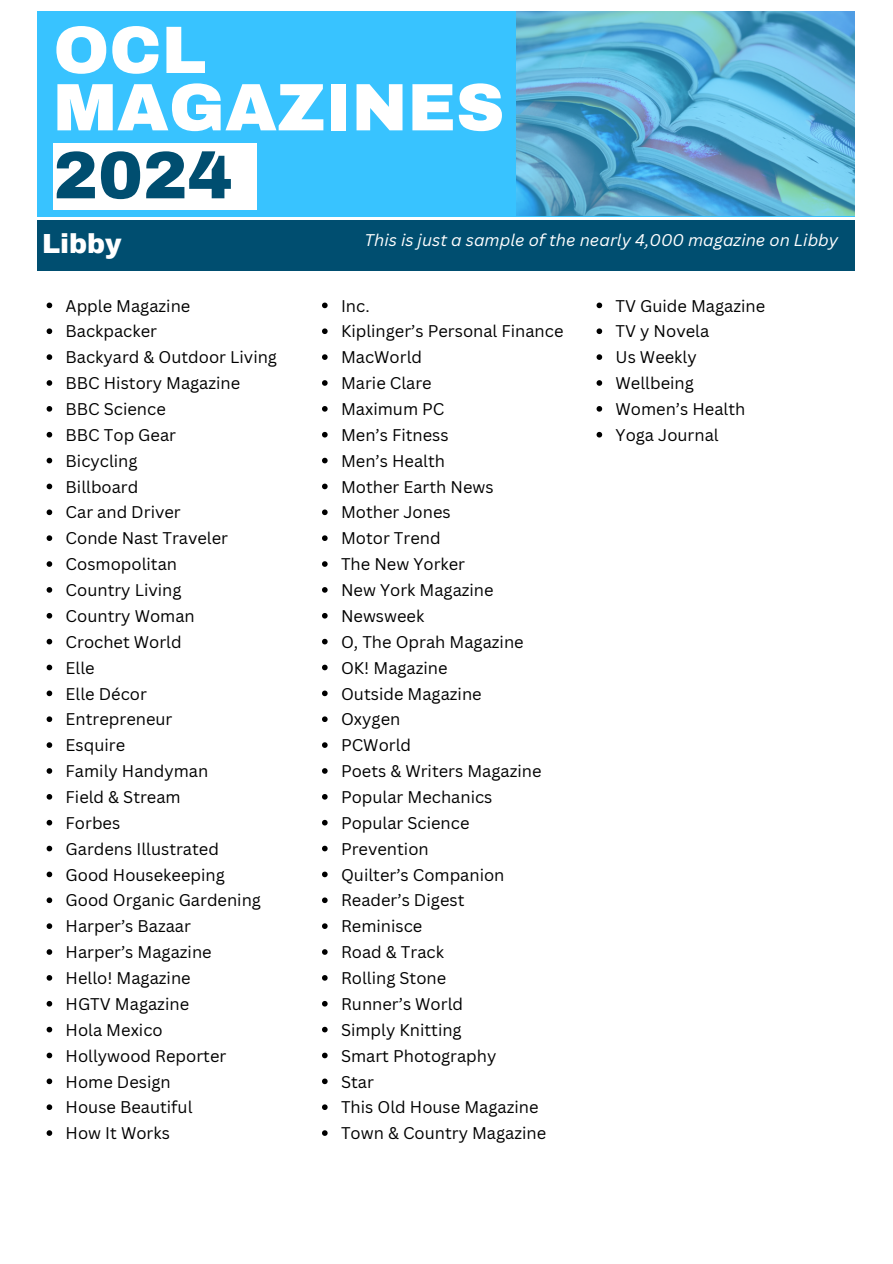
<style>
.page{position:relative;width:893px;height:1264px;background:#fff}
.page>*{position:absolute;margin:0;border:0;box-sizing:border-box;transform-origin:0 0}
.t1{font:900 67.05px "Archivo";color:#fff}
.t2{font:900 67.05px "Archivo";color:#004e70}
.t3{font:900 27px "Archivo";color:#fff}
.t4{font:16.5px "Canva Sans";color:#000}
.t5{font:italic 16.5px "Canva Sans";color:#fff}
</style>
<div class="page">
<div style="left:38px;top:11px;width:817px;height:205px;background:#38c3ff"></div>
<img style="left:516px;top:11px;width:338px;height:205px">
<div style="left:53px;top:143px;width:204px;height:67px;background:#fff"></div>
<div style="left:38px;top:220px;width:817px;height:51px;background:#004e70"></div>
<svg style="left:47px;top:302px;width:5px;height:6px"></svg>
<svg style="left:47px;top:328px;width:5px;height:6px"></svg>
<svg style="left:47px;top:354px;width:5px;height:6px"></svg>
<svg style="left:47px;top:380px;width:5px;height:6px"></svg>
<svg style="left:47px;top:406px;width:5px;height:5px"></svg>
<svg style="left:47px;top:432px;width:5px;height:5px"></svg>
<svg style="left:47px;top:458px;width:5px;height:5px"></svg>
<svg style="left:47px;top:483px;width:5px;height:6px"></svg>
<svg style="left:47px;top:509px;width:5px;height:6px"></svg>
<svg style="left:47px;top:535px;width:5px;height:6px"></svg>
<svg style="left:47px;top:561px;width:5px;height:6px"></svg>
<svg style="left:47px;top:587px;width:5px;height:5px"></svg>
<svg style="left:47px;top:613px;width:5px;height:5px"></svg>
<svg style="left:47px;top:639px;width:5px;height:5px"></svg>
<svg style="left:47px;top:664px;width:5px;height:6px"></svg>
<svg style="left:47px;top:690px;width:5px;height:6px"></svg>
<svg style="left:47px;top:716px;width:5px;height:6px"></svg>
<svg style="left:47px;top:742px;width:5px;height:6px"></svg>
<svg style="left:47px;top:768px;width:5px;height:5px"></svg>
<svg style="left:47px;top:794px;width:5px;height:5px"></svg>
<svg style="left:47px;top:819px;width:5px;height:6px"></svg>
<svg style="left:47px;top:845px;width:5px;height:6px"></svg>
<svg style="left:47px;top:871px;width:5px;height:6px"></svg>
<svg style="left:47px;top:897px;width:5px;height:6px"></svg>
<svg style="left:47px;top:923px;width:5px;height:6px"></svg>
<svg style="left:47px;top:949px;width:5px;height:5px"></svg>
<svg style="left:47px;top:975px;width:5px;height:5px"></svg>
<svg style="left:47px;top:1000px;width:5px;height:6px"></svg>
<svg style="left:47px;top:1026px;width:5px;height:6px"></svg>
<svg style="left:47px;top:1052px;width:5px;height:6px"></svg>
<svg style="left:47px;top:1078px;width:5px;height:6px"></svg>
<svg style="left:47px;top:1104px;width:5px;height:5px"></svg>
<svg style="left:47px;top:1130px;width:5px;height:5px"></svg>
<svg style="left:322px;top:302px;width:5px;height:6px"></svg>
<svg style="left:322px;top:328px;width:5px;height:6px"></svg>
<svg style="left:322px;top:354px;width:5px;height:6px"></svg>
<svg style="left:322px;top:380px;width:5px;height:6px"></svg>
<svg style="left:322px;top:406px;width:5px;height:5px"></svg>
<svg style="left:322px;top:432px;width:5px;height:5px"></svg>
<svg style="left:322px;top:458px;width:5px;height:5px"></svg>
<svg style="left:322px;top:483px;width:5px;height:6px"></svg>
<svg style="left:322px;top:509px;width:5px;height:6px"></svg>
<svg style="left:322px;top:535px;width:5px;height:6px"></svg>
<svg style="left:322px;top:561px;width:5px;height:6px"></svg>
<svg style="left:322px;top:587px;width:5px;height:5px"></svg>
<svg style="left:322px;top:613px;width:5px;height:5px"></svg>
<svg style="left:322px;top:639px;width:5px;height:5px"></svg>
<svg style="left:322px;top:664px;width:5px;height:6px"></svg>
<svg style="left:322px;top:690px;width:5px;height:6px"></svg>
<svg style="left:322px;top:716px;width:5px;height:6px"></svg>
<svg style="left:322px;top:742px;width:5px;height:6px"></svg>
<svg style="left:322px;top:768px;width:5px;height:5px"></svg>
<svg style="left:322px;top:794px;width:5px;height:5px"></svg>
<svg style="left:322px;top:819px;width:5px;height:6px"></svg>
<svg style="left:322px;top:845px;width:5px;height:6px"></svg>
<svg style="left:322px;top:871px;width:5px;height:6px"></svg>
<svg style="left:322px;top:897px;width:5px;height:6px"></svg>
<svg style="left:322px;top:923px;width:5px;height:6px"></svg>
<svg style="left:322px;top:949px;width:5px;height:5px"></svg>
<svg style="left:322px;top:975px;width:5px;height:5px"></svg>
<svg style="left:322px;top:1001px;width:5px;height:5px"></svg>
<svg style="left:322px;top:1026px;width:5px;height:6px"></svg>
<svg style="left:322px;top:1052px;width:5px;height:6px"></svg>
<svg style="left:322px;top:1078px;width:5px;height:6px"></svg>
<svg style="left:322px;top:1104px;width:5px;height:5px"></svg>
<svg style="left:322px;top:1130px;width:5px;height:5px"></svg>
<svg style="left:596px;top:302px;width:6px;height:6px"></svg>
<svg style="left:596px;top:328px;width:6px;height:6px"></svg>
<svg style="left:596px;top:354px;width:6px;height:6px"></svg>
<svg style="left:596px;top:380px;width:6px;height:6px"></svg>
<svg style="left:596px;top:406px;width:6px;height:5px"></svg>
<svg style="left:596px;top:432px;width:6px;height:5px"></svg>
<p class="t1" style="left:53px;top:14px;width:154px">OCL</p>
<p class="t1" style="left:53px;top:71px;width:452px">MAGAZINES</p>
<p class="t2" style="left:53px;top:139px;width:180px">2024</p>
<p class="t3" style="left:42px;top:229px;width:81px">Libby</p>
<p class="t4" style="left:66px;top:294px;width:126px">Apple Magazine</p>
<p class="t4" style="left:66px;top:320px;width:93px">Backpacker</p>
<p class="t4" style="left:66px;top:346px;width:213px">Backyard &amp; Outdoor Living</p>
<p class="t4" style="left:66px;top:371px;width:176px">BBC History Magazine</p>
<p class="t4" style="left:66px;top:397px;width:102px">BBC Science</p>
<p class="t4" style="left:66px;top:423px;width:112px">BBC Top Gear</p>
<p class="t4" style="left:66px;top:449px;width:73px">Bicycling</p>
<p class="t4" style="left:66px;top:475px;width:74px">Billboard</p>
<p class="t4" style="left:66px;top:501px;width:117px">Car and Driver</p>
<p class="t4" style="left:66px;top:526px;width:164px">Conde Nast Traveler</p>
<p class="t4" style="left:66px;top:552px;width:113px">Cosmopolitan</p>
<p class="t4" style="left:66px;top:578px;width:117px">Country Living</p>
<p class="t4" style="left:66px;top:604px;width:131px">Country Woman</p>
<p class="t4" style="left:66px;top:630px;width:118px">Crochet World</p>
<p class="t4" style="left:66px;top:656px;width:31px">Elle</p>
<p class="t4" style="left:66px;top:682px;width:83px">Elle Décor</p>
<p class="t4" style="left:66px;top:707px;width:108px">Entrepreneur</p>
<p class="t4" style="left:66px;top:733px;width:61px">Esquire</p>
<p class="t4" style="left:66px;top:759px;width:144px">Family Handyman</p>
<p class="t4" style="left:66px;top:785px;width:117px">Field &amp; Stream</p>
<p class="t4" style="left:66px;top:811px;width:56px">Forbes</p>
<p class="t4" style="left:66px;top:837px;width:155px">Gardens Illustrated</p>
<p class="t4" style="left:66px;top:863px;width:161px">Good Housekeeping</p>
<p class="t4" style="left:66px;top:888px;width:197px">Good Organic Gardening</p>
<p class="t4" style="left:66px;top:914px;width:127px">Harper’s Bazaar</p>
<p class="t4" style="left:66px;top:940px;width:147px">Harper’s Magazine</p>
<p class="t4" style="left:66px;top:966px;width:126px">Hello! Magazine</p>
<p class="t4" style="left:66px;top:992px;width:125px">HGTV Magazine</p>
<p class="t4" style="left:66px;top:1018px;width:99px">Hola Mexico</p>
<p class="t4" style="left:66px;top:1044px;width:162px">Hollywood Reporter</p>
<p class="t4" style="left:66px;top:1069px;width:107px">Home Design</p>
<p class="t4" style="left:66px;top:1095px;width:128px">House Beautiful</p>
<p class="t4" style="left:66px;top:1121px;width:106px">How It Works</p>
<p class="t5" style="left:364px;top:228px;width:475px">This is just a sample of the nearly 4,000 magazine on Libby</p>
<p class="t4" style="left:341px;top:294px;width:30px">Inc.</p>
<p class="t4" style="left:341px;top:320px;width:224px">Kiplinger’s Personal Finance</p>
<p class="t4" style="left:341px;top:346px;width:83px">MacWorld</p>
<p class="t4" style="left:341px;top:371px;width:92px">Marie Clare</p>
<p class="t4" style="left:341px;top:397px;width:105px">Maximum PC</p>
<p class="t4" style="left:341px;top:423px;width:109px">Men’s Fitness</p>
<p class="t4" style="left:341px;top:449px;width:105px">Men’s Health</p>
<p class="t4" style="left:341px;top:475px;width:154px">Mother Earth News</p>
<p class="t4" style="left:341px;top:501px;width:111px">Mother Jones</p>
<p class="t4" style="left:341px;top:526px;width:101px">Motor Trend</p>
<p class="t4" style="left:341px;top:552px;width:126px">The New Yorker</p>
<p class="t4" style="left:341px;top:578px;width:154px">New York Magazine</p>
<p class="t4" style="left:341px;top:604px;width:85px">Newsweek</p>
<p class="t4" style="left:341px;top:630px;width:184px">O, The Oprah Magazine</p>
<p class="t4" style="left:341px;top:656px;width:108px">OK! Magazine</p>
<p class="t4" style="left:341px;top:682px;width:142px">Outside Magazine</p>
<p class="t4" style="left:341px;top:707px;width:61px">Oxygen</p>
<p class="t4" style="left:341px;top:733px;width:72px">PCWorld</p>
<p class="t4" style="left:341px;top:759px;width:202px">Poets &amp; Writers Magazine</p>
<p class="t4" style="left:341px;top:785px;width:153px">Popular Mechanics</p>
<p class="t4" style="left:341px;top:811px;width:130px">Popular Science</p>
<p class="t4" style="left:341px;top:837px;width:89px">Prevention</p>
<p class="t4" style="left:341px;top:863px;width:165px">Quilter’s Companion</p>
<p class="t4" style="left:341px;top:888px;width:125px">Reader’s Digest</p>
<p class="t4" style="left:341px;top:914px;width:83px">Reminisce</p>
<p class="t4" style="left:341px;top:940px;width:104px">Road &amp; Track</p>
<p class="t4" style="left:341px;top:966px;width:107px">Rolling Stone</p>
<p class="t4" style="left:341px;top:992px;width:124px">Runner’s World</p>
<p class="t4" style="left:341px;top:1018px;width:122px">Simply Knitting</p>
<p class="t4" style="left:341px;top:1044px;width:157px">Smart Photography</p>
<p class="t4" style="left:341px;top:1069px;width:34px">Star</p>
<p class="t4" style="left:341px;top:1095px;width:199px">This Old House Magazine</p>
<p class="t4" style="left:341px;top:1121px;width:207px">Town &amp; Country Magazine</p>
<p class="t4" style="left:615px;top:294px;width:151px">TV Guide Magazine</p>
<p class="t4" style="left:615px;top:320px;width:95px">TV y Novela</p>
<p class="t4" style="left:615px;top:346px;width:83px">Us Weekly</p>
<p class="t4" style="left:615px;top:371px;width:80px">Wellbeing</p>
<p class="t4" style="left:615px;top:397px;width:131px">Women’s Health</p>
<p class="t4" style="left:615px;top:423px;width:105px">Yoga Journal</p>
</div>
